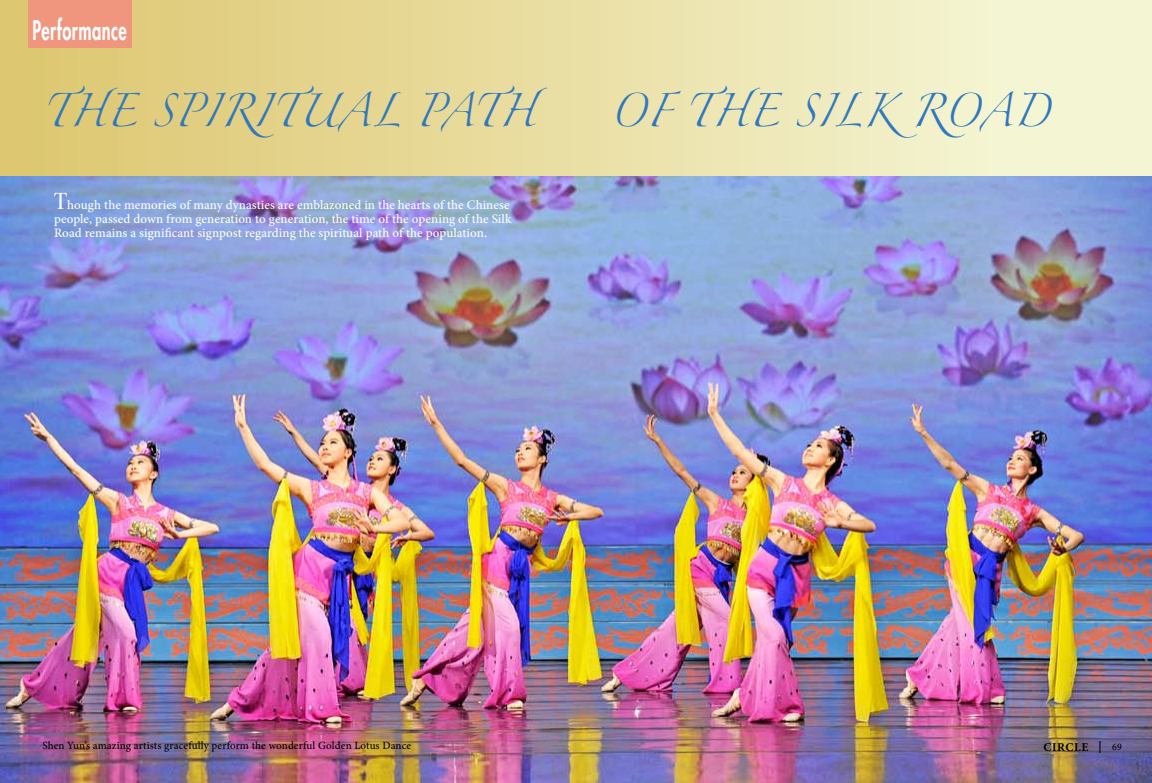
<style>
.page{position:relative;width:1152px;height:783px;background:#fff}
.page>*{position:absolute;margin:0;border:0;box-sizing:border-box;transform-origin:0 0}
.t1{font:30px "Zapfino";letter-spacing:.11em;color:#3078bd;scale:.8 1}
.t2{font:800 26.4px "Futura";letter-spacing:.025em;color:#fff;scale:.63 1}
.t3{font:500 13px/14px "Minion Pro";letter-spacing:.005em;color:#fff}
.t4{font:700 12px "Minion Pro";letter-spacing:.05em;color:#000}
.t5{font:500 11px "Minion Pro";letter-spacing:.01em;color:#000}
.s1{font-family:"Times";font-weight:400;font-size:24px}
.s2{font-weight:500;font-size:10px}
</style>
<div class="page">
<img style="left:0;top:176px;width:1152px;height:607px">
<div style="left:0;top:0;width:1152px;height:176px;background:linear-gradient(to right,#ddc56e,#f7fadd)"></div>
<div style="left:28px;top:0;width:103px;height:48px;background:#f1967e"></div>
<h2 class="t2" style="left:32px;top:12px;width:151px">Performance</h2>
<h1 class="t1" style="left:44px;top:98px;width:614px">THE SPIRITUAL PATH</h1>
<h1 class="t1" style="left:610px;top:98px;width:550px">OF THE SILKROAD</h1>
<p class="t3" style="left:54px;top:197px;width:459px"><span class="s1">T</span>hough the memories of many dynasties are emblazoned in the hearts of the Chinese people, passed down from generation to generation, the time of the opening of the Silk<br>Road remains a significant signpost regarding the spiritual path of the population.</p>
<p class="t5" style="left:42px;top:738px;width:370px">Shen Yun’s amazing artists gracefully perform the wonderful Golden Lotus Dance</p>
<p class="t4" style="left:1043px;top:738px;width:80px">CIRCLE | <span class="s2">69</span></p>
</div>
